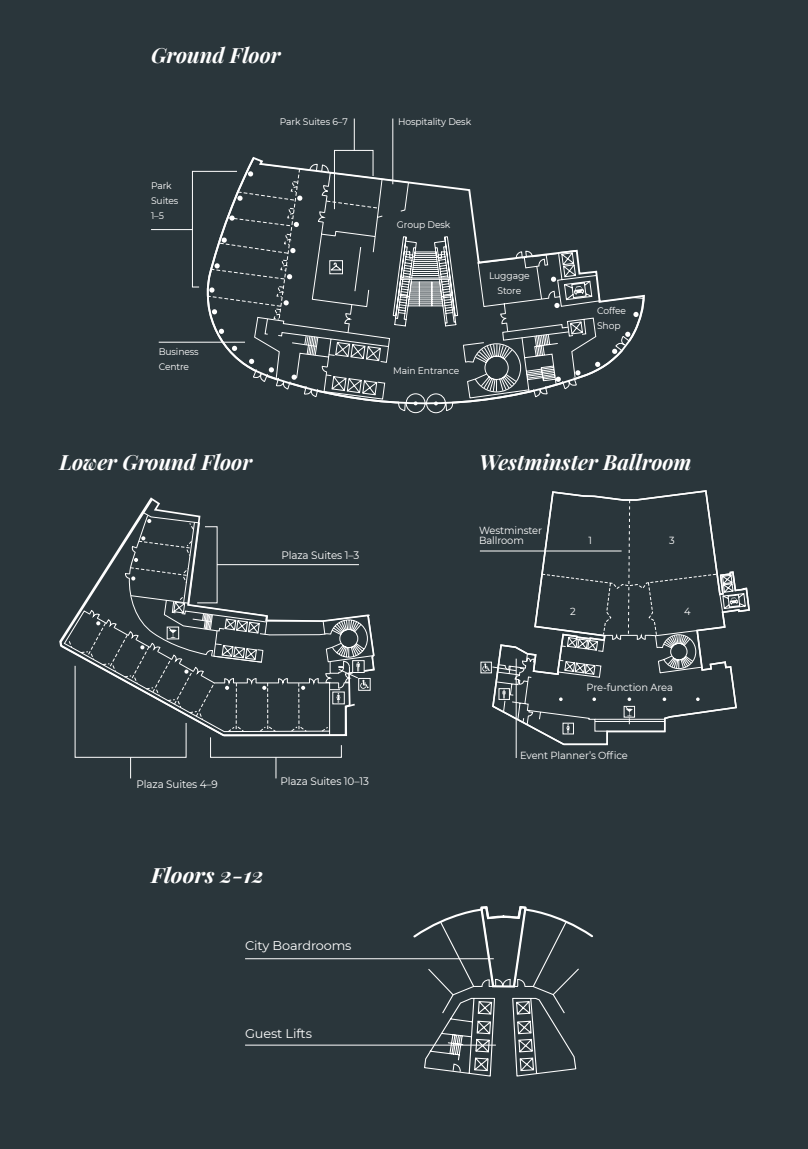
<style>
.page{position:relative;width:808px;height:1149px;background:#fff}
.page>*{position:absolute;margin:0;border:0;box-sizing:border-box;transform-origin:0 0}
.t1{font:italic 700 21px "Playfair Display";color:#fff}
.t2{font:italic 700 21px "Playfair Display";color:#fff;scale:1.07 1}
.Floorplan_lables{font:12.6px "Montserrat";letter-spacing:-.01em;color:#fff}
.Floorplan_lables-2{font:10.8px "Montserrat";letter-spacing:-.01em;color:#fff;scale:.96 1}
.Floorplan_lables-3{font:10.35px/10.8px "Montserrat";letter-spacing:-.01em;color:#fff;scale:.96 1}
.Floorplan_lables-4{font:9.6px/15px "Montserrat";letter-spacing:-.01em;color:#fff;scale:.96 1}
</style>
<div class="page">
<div style="left:0;top:0;width:808px;height:1148px;background:#2a363b"></div>
<div style="left:163px;top:834px;width:482px;height:281px;background:#2a363b"></div>
<svg style="left:411px;top:906px;width:182px;height:170px"></svg>
<hr style="left:245px;top:1044px;width:251px;height:1px;background:#fff">
<hr style="left:245px;top:958px;width:249px;height:1px;background:#fff">
<div style="left:109px;top:0;width:590px;height:470px;background:#2a363b"></div>
<hr style="left:151px;top:229px;width:42px;height:1px;background:#fff">
<hr style="left:354px;top:118px;width:1px;height:32px;background:#fff">
<hr style="left:393px;top:118px;width:1px;height:66px;background:#fff">
<svg style="left:192px;top:150px;width:452px;height:263px"></svg>
<hr style="left:159px;top:342px;width:86px;height:1px;background:#fff">
<div style="left:23px;top:433px;width:417px;height:389px;background:#2a363b"></div>
<svg style="left:63px;top:511px;width:312px;height:267px"></svg>
<div style="left:446px;top:417px;width:344px;height:371px;background:#2a363b"></div>
<svg style="left:515px;top:490px;width:235px;height:254px"></svg>
<svg style="left:482px;top:499px;width:264px;height:233px"></svg>
<hr style="left:480px;top:550px;width:142px;height:1px;background:#fff">
<hr style="left:516px;top:658px;width:1px;height:99px;background:#fff">
<p class="t1" style="left:151px;top:38px;width:131px">Ground Floor</p>
<p class="Floorplan_lables-4" style="left:280px;top:114px;width:72px">Park Suites 6–7</p>
<p class="Floorplan_lables-4" style="left:398px;top:114px;width:78px">Hospitality Desk</p>
<p class="Floorplan_lables-4" style="left:151px;top:178px;width:30px">Park<br>Suites<br>1–5</p>
<p class="Floorplan_lables-4" style="left:159px;top:343px;width:43px">Business</p>
<p class="Floorplan_lables-4" style="left:159px;top:358px;width:33px">Centre</p>
<p class="Floorplan_lables-4" style="left:397px;top:217px;width:57px">Group Desk</p>
<p class="Floorplan_lables-4" style="left:393px;top:362px;width:70px">Main Entrance</p>
<p class="Floorplan_lables-4" style="left:489px;top:268px;width:44px">Luggage</p>
<p class="Floorplan_lables-4" style="left:498px;top:283px;width:26px">Store</p>
<p class="Floorplan_lables-4" style="left:597px;top:302px;width:32px">Coffee</p>
<p class="Floorplan_lables-4" style="left:597px;top:317px;width:26px">Shop</p>
<p class="t1" style="left:59px;top:445px;width:194px">Lower Ground Floor</p>
<p class="Floorplan_lables-2" style="left:281px;top:548px;width:83px">Plaza Suites 1–3</p>
<p class="Floorplan_lables-2" style="left:136px;top:776px;width:86px">Plaza Suites 4–9</p>
<p class="Floorplan_lables-2" style="left:281px;top:773px;width:94px">Plaza Suites 10–13</p>
<p class="t2" style="left:151px;top:858px;width:107px">Floors 2-12</p>
<p class="Floorplan_lables" style="left:245px;top:936px;width:108px">City Boardrooms</p>
<p class="Floorplan_lables" style="left:245px;top:1024px;width:68px">Guest Lifts</p>
<p class="t1" style="left:479px;top:445px;width:214px">Westminster Ballroom</p>
<p class="Floorplan_lables-3" style="left:479px;top:524px;width:67px">Westminster<br>Ballroom</p>
<p class="Floorplan_lables-3" style="left:588px;top:534px;width:5px">1</p>
<p class="Floorplan_lables-3" style="left:669px;top:534px;width:7px">3</p>
<p class="Floorplan_lables-3" style="left:570px;top:605px;width:7px">2</p>
<p class="Floorplan_lables-3" style="left:684px;top:605px;width:8px">4</p>
<p class="Floorplan_lables-3" style="left:587px;top:681px;width:91px">Pre-function Area</p>
<p class="Floorplan_lables-3" style="left:520px;top:749px;width:114px">Event Planner’s Office</p>
</div>
